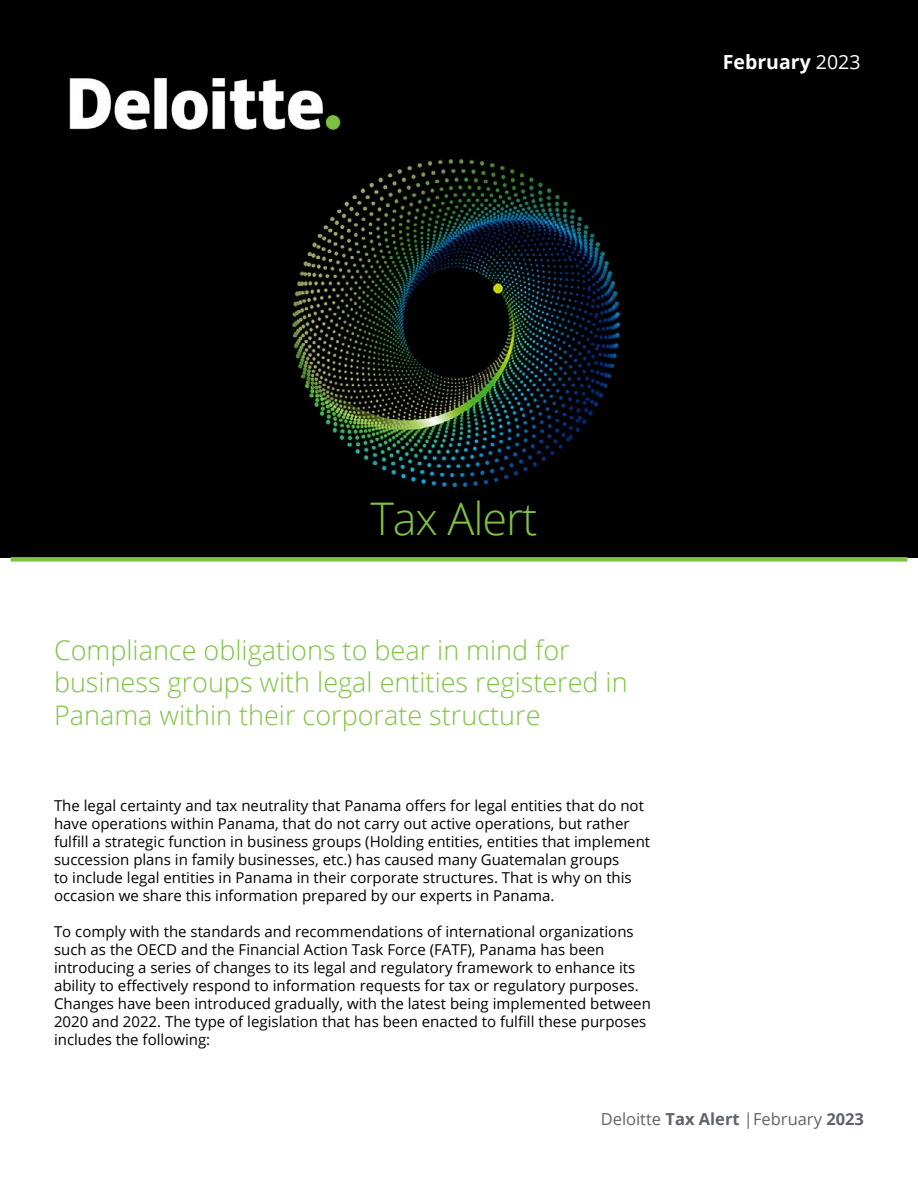
<style>
.page{position:relative;width:918px;height:1188px;background:#fff}
.page>*{position:absolute;margin:0;border:0;box-sizing:border-box;transform-origin:0 0}
.t1{font:300 45px "Open Sans";letter-spacing:-.025em;color:#80c342}
.t2{font:300 27px/32.4px "Open Sans";color:#80c342}
.t3{font:700 19.5px "Open Sans";color:#fff}
.t4{font:16.5px "Open Sans";color:#5f636a}
.t5{font:15px/18px "Open Sans";color:#000}
.s1{font-weight:400}
.s2{font-weight:700}
</style>
<div class="page">
<div style="left:0;top:0;width:918px;height:558px;background:#000"></div>
<div style="left:11px;top:557px;width:896px;height:5px;background:#80c342"></div>
<img style="left:69px;top:77px;width:272px;height:53px">
<img style="left:287px;top:153px;width:337px;height:335px">
<h3 class="t3" style="left:723px;top:48px;width:139px">February <span class="s1">2023</span></h3>
<h1 class="t1" style="left:370px;top:488px;width:168px">Tax Alert</h1>
<h2 class="t2" style="left:54px;top:633px;width:575px">Compliance obligations to bear in mind for business groups with legal entities registered in<br>Panama within their corporate structure</h2>
<p class="t5" style="left:54px;top:796px;width:598px">The legal certainty and tax neutrality that Panama offers for legal entities that do not have operations within Panama, that do not carry out active operations, but rather fulfill a strategic function in business groups (Holding entities, entities that implement succession plans in family businesses, etc.) has caused many Guatemalan groups<br>to include legal entities in Panama in their corporate structures. That is why on this occasion we share this information prepared by our experts in Panama.</p>
<p class="t5" style="left:54px;top:922px;width:598px">To comply with the standards and recommendations of international organizations such as the OECD and the Financial Action Task Force (FATF), Panama has been introducing a series of changes to its legal and regulatory framework to enhance its ability to effectively respond to information requests for tax or regulatory purposes.<br>Changes have been introduced gradually, with the latest being implemented between 2020 and 2022. The type of legislation that has been enacted to fulfill these purposes includes the following:</p>
<p class="t4" style="left:601px;top:1108px;width:265px">Deloitte <span class="s2">Tax Alert</span> |February <span class="s2">2023</span></p>
</div>
